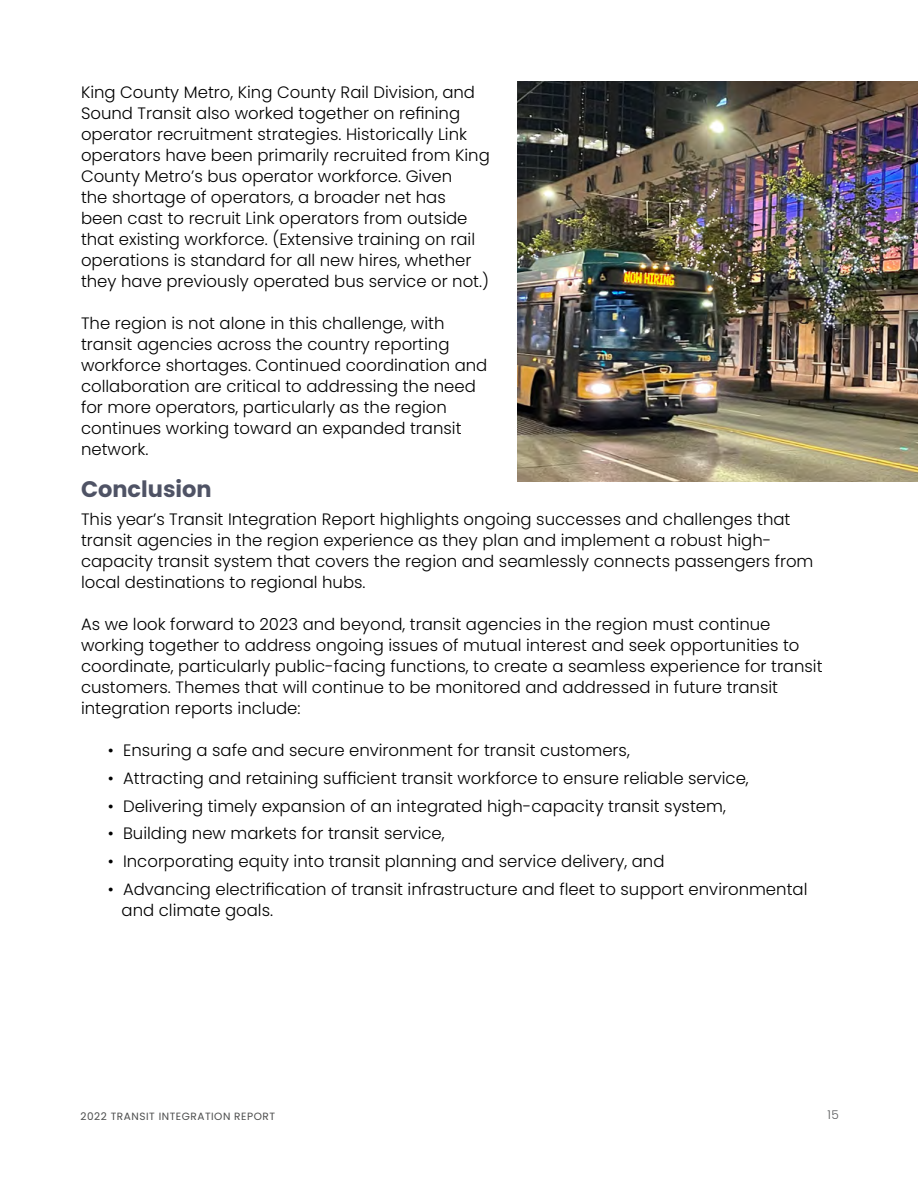
<style>
.page{position:relative;width:918px;height:1188px;background:#fff}
.page>*{position:absolute;margin:0;border:0;box-sizing:border-box;transform-origin:0 0}
.t1{font:700 22.5px "Poppins";color:#4f5365}
.Body{font:300 16.5px/21px "Poppins";color:#000}
.t2{font:300 12px "Poppins";color:#58595b}
.t3{font:10.5px "Poppins";letter-spacing:.05em;color:#4c4d4d}
</style>
<div class="page">
<img style="left:517px;top:81px;width:401px;height:401px">
<p class="Body" style="left:81px;top:82px;width:410px">King County Metro, King County Rail Division, and Sound Transit also worked together on refining operator recruitment strategies. Historically Link operators have been primarily recruited from King County Metro’s bus operator workforce. Given<br>the shortage of operators, a broader net has been cast to recruit Link operators from outside that existing workforce. (Extensive training on rail operations is standard for all new hires, whether they have previously operated bus service or not.)</p>
<p class="Body" style="left:81px;top:313px;width:408px">The region is not alone in this challenge, with transit agencies across the country reporting workforce shortages. Continued coordination and collaboration are critical to addressing the need for more operators, particularly as the region continues working toward an expanded transit network.</p>
<h1 class="t1" style="left:81px;top:476px;width:132px">Conclusion</h1>
<p class="Body" style="left:81px;top:509px;width:734px">This year’s Transit Integration Report highlights ongoing successes and challenges that transit agencies in the region experience as they plan and implement a robust high&shy;capacity transit system that covers the region and seamlessly connects passengers from local destinations to regional hubs.</p>
<p class="Body" style="left:81px;top:614px;width:743px">As we look forward to 2023 and beyond, transit agencies in the region must continue working together to address ongoing issues of mutual interest and seek opportunities to coordinate, particularly public-facing functions, to create a seamless experience for transit customers. Themes that will continue to be monitored and addressed in future transit integration reports include:</p>
<p class="Body" style="left:108px;top:740px;width:523px">• Ensuring a safe and secure environment for transit customers,</p>
<p class="Body" style="left:108px;top:768px;width:642px">• Attracting and retaining sufficient transit workforce to ensure reliable service,</p>
<p class="Body" style="left:108px;top:795px;width:619px">• Delivering timely expansion of an integrated high-capacity transit system,</p>
<p class="Body" style="left:108px;top:823px;width:338px">• Building new markets for transit service,</p>
<p class="Body" style="left:108px;top:851px;width:558px">• Incorporating equity into transit planning and service delivery, and</p>
<p class="Body" style="left:122px;top:879px;width:687px;text-indent:-14px">• Advancing electrification of transit infrastructure and fleet to support environmental and climate goals.</p>
<p class="t3" style="left:81px;top:1110px;width:196px">2022 TRANSIT INTEGRATION REPORT</p>
<p class="t2" style="left:827px;top:1108px;width:13px">15</p>
</div>
